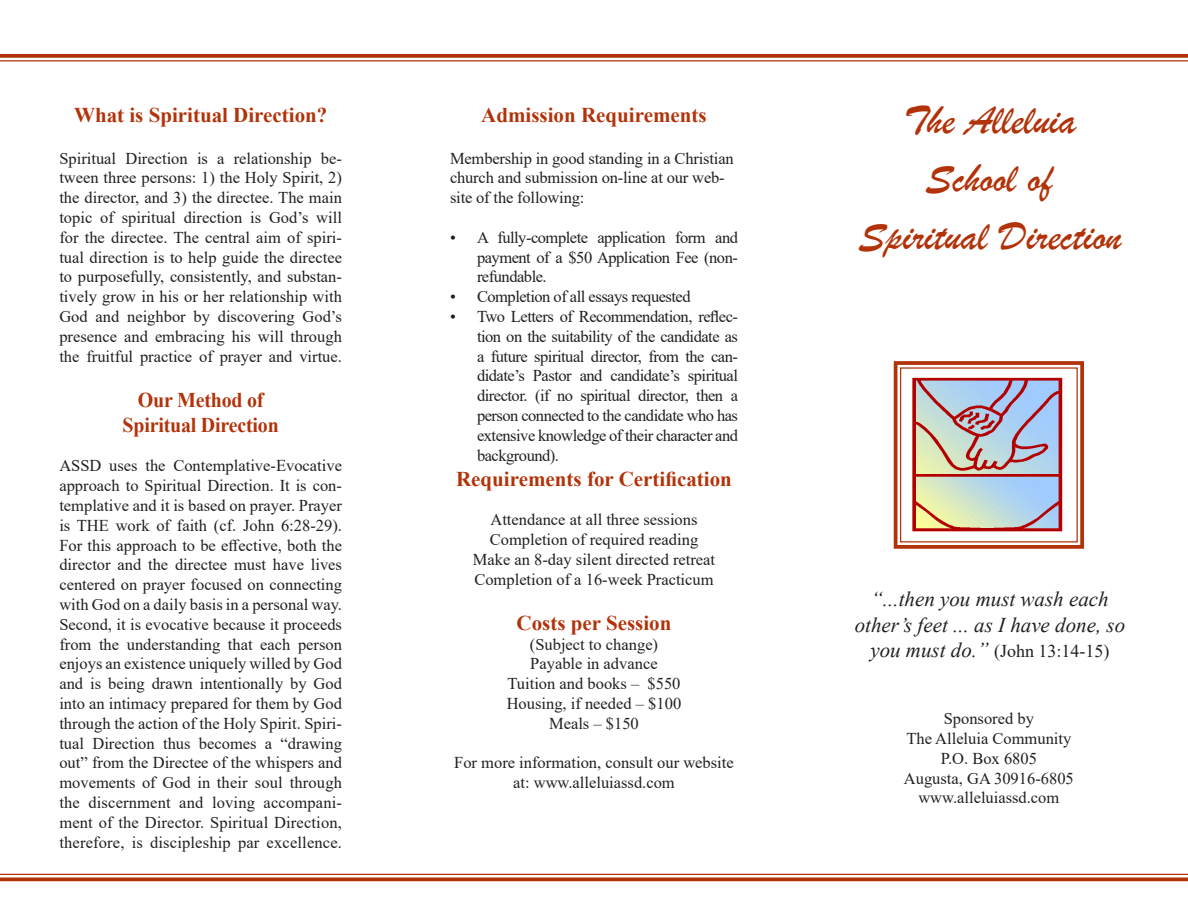
<style>
.page{position:relative;width:1188px;height:918px;background:#fff}
.page>*{position:absolute;margin:0;border:0;box-sizing:border-box;transform-origin:0 0}
.t1{font:42px "Brush Script";color:#b2330a}
.t2{font:700 21px "Times New Roman";color:#b2330a}
.t3{font:italic 21px/25.2px "Times New Roman";color:#231f20;text-align:center}
.t4{font:700 21px "Times New Roman";color:#b2330a;scale:.95 1}
.t5{font:18px "Times New Roman";color:#231f20}
.t6{font:16.5px/19.8px "Times New Roman";color:#231f20;text-align:justify}
.t7{font:16.5px "Times New Roman";letter-spacing:-.03em;color:#231f20}
.s1{font-style:italic;font-size:21px}
</style>
<div class="page">
<svg style="left:0;top:54px;width:1188px;height:4px;background:#b63f19"></svg>
<hr style="left:0;top:60px;width:1188px;height:2px;background:#b2330a">
<hr style="left:0;top:874px;width:1188px;height:1px;background:#b2330a">
<hr style="left:0;top:878px;width:1188px;height:3px;background:#b2330a">
<svg style="left:893px;top:361px;width:191px;height:188px"></svg>
<div style="left:900px;top:367px;width:178px;height:176px;border:1px solid #b2330a"></div>
<img style="left:907px;top:374px;width:164px;height:164px">
<p class="t2" style="left:74px;top:100px;width:255px">What is Spiritual Direction?</p>
<p class="t6" style="left:59px;top:148px;width:284px">Spiritual Direction is a relationship be&shy;tween three persons: 1) the Holy Spirit, 2) the director, and 3) the directee. The main topic of spiritual direction is God’s will for the directee. The central aim of spiri&shy;tual direction is to help guide the directee to purposefully, consistently, and substan&shy;tively grow in his or her relationship with God and neighbor by discovering God’s presence and embracing his will through the fruitful practice of prayer and virtue.</p>
<p class="t4" style="left:138px;top:384px;width:134px">Our Method of</p>
<p class="t4" style="left:123px;top:410px;width:166px">Spiritual Direction</p>
<p class="t6" style="left:59px;top:455px;width:284px">ASSD uses the Contemplative-Evocative approach to Spiritual Direction. It is con&shy;templative and it is based on prayer. Prayer is THE work of faith (cf. John 6:28-29).<br>For this approach to be effective, both the director and the directee must have lives centered on prayer focused on connecting with God on a daily basis in a personal way.<br>Second, it is evocative because it proceeds from the understanding that each person enjoys an existence uniquely willed by God and is being drawn intentionally by God into an intimacy prepared for them by God through the action of the Holy Spirit. Spiri&shy;tual Direction thus becomes a “drawing out” from the Directee of the whispers and movements of God in their soul through the discernment and loving accompani&shy;ment of the Director. Spiritual Direction, therefore, is discipleship par excellence.</p>
<p class="t2" style="left:481px;top:100px;width:227px">Admission Requirements</p>
<p class="t6" style="left:450px;top:148px;width:285px;text-align:left">Membership in good standing in a Christian church and submission on-line at our web&shy;site of the following:</p>
<p class="t6" style="left:477px;top:227px;width:263px;text-indent:-27px">• A fully-complete application form and payment of a $50 Application Fee (non&shy;refundable.</p>
<p class="t7" style="left:450px;top:285px;width:242px">• Completion of all essays requested</p>
<p class="t6" style="left:477px;top:306px;width:263px;text-indent:-27px">• Two Letters of Recommendation, reflec&shy;tion on the suitability of the candidate as a future spiritual director, from the can&shy;didate’s Pastor and candidate’s spiritual director. (if no spiritual director, then a person connected to the candidate who has extensive knowledge of their character and background).</p>
<p class="t2" style="left:456px;top:464px;width:277px">Requirements for Certification</p>
<p class="t6" style="left:490px;top:509px;width:209px">Attendance at all three sessions</p>
<p class="t6" style="left:490px;top:529px;width:210px">Completion of required reading</p>
<p class="t6" style="left:473px;top:549px;width:244px">Make an 8-day silent directed retreat</p>
<p class="t6" style="left:474px;top:569px;width:241px">Completion of a 16-week Practicum</p>
<p class="t2" style="left:517px;top:608px;width:156px">Costs per Session</p>
<p class="t6" style="left:530px;top:634px;width:130px">(Subject to change)</p>
<p class="t6" style="left:530px;top:653px;width:129px">Payable in advance</p>
<p class="t6" style="left:507px;top:673px;width:175px">Tuition and books – $550</p>
<p class="t6" style="left:507px;top:693px;width:176px">Housing, if needed – $100</p>
<p class="t6" style="left:549px;top:713px;width:91px">Meals – $150</p>
<p class="t6" style="left:454px;top:752px;width:281px;text-align:center">For more information, consult our website at: www.alleluiassd.com</p>
<p class="t1" style="left:904px;top:95px;width:174px">The Alleluia</p>
<p class="t1" style="left:925px;top:153px;width:128px">School of</p>
<p class="t1" style="left:859px;top:210px;width:264px">Spiritual Direction</p>
<p class="t3" style="left:855px;top:586px;width:272px">“...then you must wash each other’s feet ... as I have done, so</p>
<p class="t5" style="left:870px;top:638px;width:241px"><span class="s1">you must do.”</span> (John 13:14-15)</p>
<p class="t6" style="left:944px;top:708px;width:92px">Sponsored by</p>
<p class="t6" style="left:906px;top:728px;width:166px">The Alleluia Community</p>
<p class="t6" style="left:941px;top:748px;width:98px">P.O. Box 6805</p>
<p class="t6" style="left:904px;top:768px;width:172px">Augusta, GA 30916-6805</p>
<p class="t6" style="left:918px;top:787px;width:143px">www.alleluiassd.com</p>
</div>
